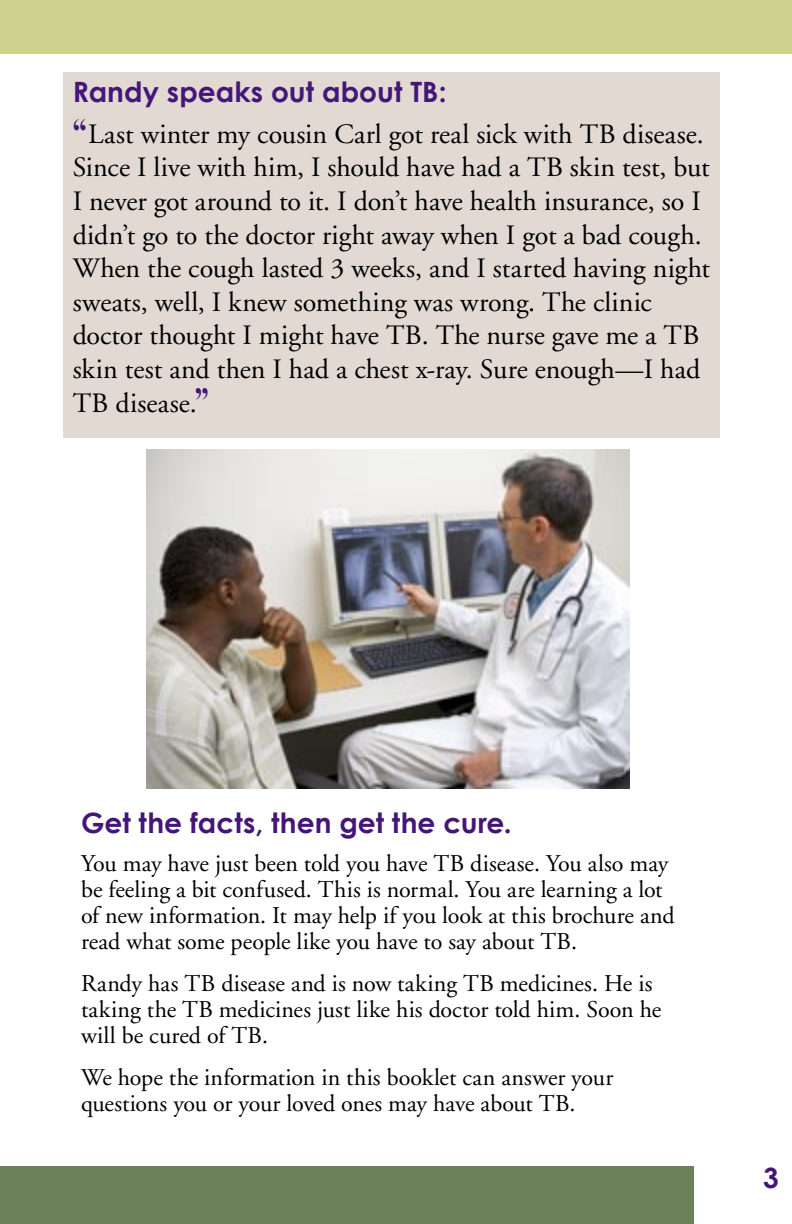
<style>
.page{position:relative;width:792px;height:1224px;background:#fff}
.page>*{position:absolute;margin:0;border:0;box-sizing:border-box;transform-origin:0 0}
.t1{font:28px/33.6px "Adobe Garamond";color:#000}
.t2{font:700 28px "Century Gothic";letter-spacing:.005em;color:#431678}
.t3{font:24px/26px "Adobe Garamond";color:#000}
.s1{font-family:"Times New Roman";font-weight:700;font-size:35px;color:#431678}
</style>
<div class="page">
<img style="left:147px;top:450px;width:482px;height:339px">
<div style="left:0;top:1166px;width:694px;height:58px;background:#6c805a"></div>
<div style="left:0;top:0;width:792px;height:53px;background:#ced28c"></div>
<div style="left:64px;top:72px;width:656px;height:365px;background:#e1d9d2"></div>
<p class="t2" style="left:73px;top:71px;width:376px">Randy speaks out about TB:</p>
<p class="t1" style="left:73px;top:118px;width:639px"><span class="s1">“</span>Last winter my cousin Carl got real sick with TB disease.<br>Since I live with him, I should have had a TB skin test, but I never got around to it. I don’t have health insurance, so I didn’t go to the doctor right away when I got a bad cough.<br>When the cough lasted 3 weeks, and I started having night sweats, well, I knew something was wrong. The clinic doctor thought I might have TB. The nurse gave me a TB skin test and then I had a chest x-ray. Sure enough—I had TB disease.<span class="s1">”</span></p>
<p class="t2" style="left:81px;top:802px;width:432px">Get the facts, then get the cure.</p>
<p class="t3" style="left:81px;top:851px;width:595px">You may have just been told you have TB disease. You also may be feeling a bit confused. This is normal. You are learning a lot of new information. It may help if you look at this brochure and read what some people like you have to say about TB.</p>
<p class="t3" style="left:81px;top:971px;width:573px">Randy has TB disease and is now taking TB medicines. He is</p>
<p class="t3" style="left:81px;top:997px;width:582px">taking the TB medicines just like his doctor told him. Soon he will be cured of TB.</p>
<p class="t3" style="left:81px;top:1065px;width:534px">We hope the information in this booklet can answer your</p>
<p class="t3" style="left:81px;top:1091px;width:496px">questions you or your loved ones may have about TB.</p>
<p class="t2" style="left:763px;top:1157px;width:17px">3</p>
</div>
